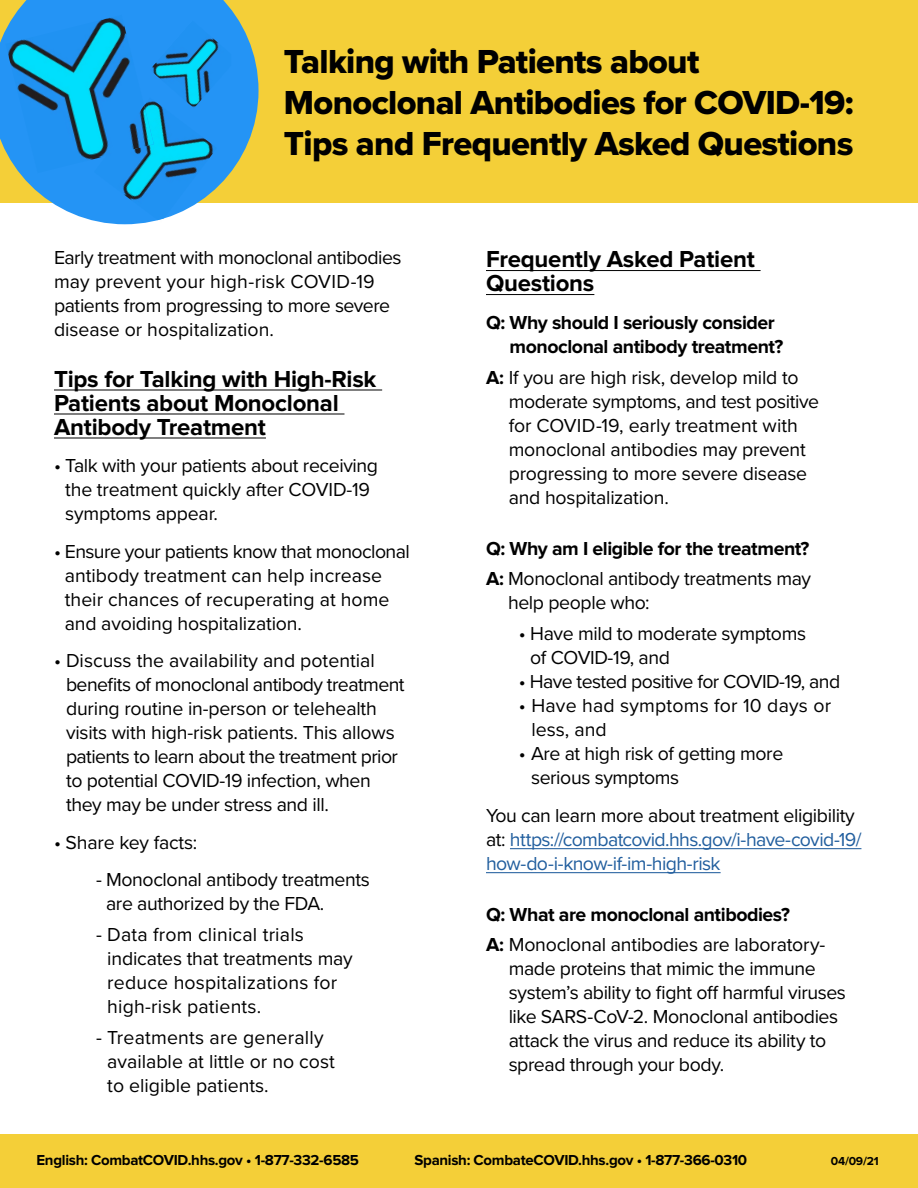
<style>
.page{position:relative;width:918px;height:1188px;background:#fff}
.page>*{position:absolute;margin:0;border:0;box-sizing:border-box;transform-origin:0 0}
.t1{font:34.5px/41.4px "Proxima Nova Extrabld";letter-spacing:-.02em;color:#000}
.t2{font:700 24px/24px "Proxima Nova";letter-spacing:-.01em;color:#000}
.t3{font:19.5px/24px "Proxima Nova";letter-spacing:-.015em;color:#000}
.t4{font:19.5px/24px "Proxima Nova";letter-spacing:.01em;color:#000}
.t5{font:700 19.5px/24px "Proxima Nova";letter-spacing:-.025em;color:#000}
.t6{font:19.5px/24px "Proxima Nova";letter-spacing:-.025em;color:#215e9e}
.t7{font:700 15px "Proxima Nova";letter-spacing:-.02em;color:#000}
.t8{font:700 12px "Proxima Nova";color:#000}
.s1{font-weight:700}
.s2{color:#000}
</style>
<div class="page">
<div style="left:0;top:1134px;width:918px;height:54px;background:#f4cf38"></div>
<div style="left:0;top:0;width:918px;height:202px;background:#f4cf38"></div>
<hr style="left:54px;top:390px;width:328px;height:1px;background:#000">
<hr style="left:54px;top:414px;width:290px;height:1px;background:#000">
<hr style="left:54px;top:438px;width:212px;height:1px;background:#000">
<hr style="left:486px;top:270px;width:275px;height:1px;background:#000">
<hr style="left:486px;top:294px;width:108px;height:1px;background:#000">
<hr style="left:510px;top:848px;width:351px;height:1px;background:#215e9e">
<hr style="left:486px;top:872px;width:235px;height:1px;background:#215e9e">
<svg style="left:0;top:0;width:259px;height:224px;fill:#2494f5"></svg>
<img style="left:5px;top:15px;width:139px;height:158px">
<svg style="left:158px;top:220px;width:6px;height:2px"></svg>
<img style="left:94px;top:98px;width:123px;height:122px">
<img style="left:106px;top:105px;width:48px;height:51px">
<img style="left:150px;top:21px;width:81px;height:87px">
<p class="t1" style="left:284px;top:40px;width:571px">Talking with Patients about<br>Monoclonal Antibodies for COVID-19:<br>Tips and Frequently Asked Questions</p>
<p class="t3" style="left:54px;top:244px;width:349px">Early treatment with monoclonal antibodies may prevent your high-risk COVID-19 patients from progressing to more severe disease or hospitalization.</p>
<p class="t2" style="left:54px;top:368px;width:324px">Tips for Talking with High-Risk<br>Patients about Monoclonal<br>Antibody Treatment</p>
<p class="t3" style="left:65px;top:453px;width:314px;text-indent:-11px">• Talk with your patients about receiving the treatment quickly after COVID-19 symptoms appear.</p>
<p class="t3" style="left:65px;top:538px;width:346px;text-indent:-11px">• Ensure your patients know that monoclonal antibody treatment can help increase their chances of recuperating at home and avoiding hospitalization.</p>
<p class="t3" style="left:66px;top:648px;width:340px;text-indent:-12px">• Discuss the availability and potential benefits of monoclonal antibody treatment during routine in-person or telehealth visits with high-risk patients. This allows patients to learn about the treatment prior to potential COVID-19 infection, when they may be under stress and ill.</p>
<p class="t3" style="left:54px;top:829px;width:145px">• Share key facts:</p>
<p class="t3" style="left:106px;top:867px;width:265px;text-indent:-10px">- Monoclonal antibody treatments are authorized by the FDA.</p>
<p class="t4" style="left:107px;top:922px;width:247px;text-indent:-11px">- Data from clinical trials indicates that treatments may reduce hospitalizations for high-risk patients.</p>
<p class="t3" style="left:107px;top:1024px;width:229px;text-indent:-11px">- Treatments are generally available at little or no cost to eligible patients.</p>
<p class="t2" style="left:486px;top:248px;width:270px">Frequently Asked Patient<br>Questions</p>
<p class="t5" style="left:510px;top:311px;width:275px;text-indent:-24px">Q: Why should I seriously consider monoclonal antibody treatment?</p>
<p class="t3" style="left:509px;top:364px;width:312px;text-indent:-23px"><span class="s1">A:</span> If you are high risk, develop mild to moderate symptoms, and test positive for COVID-19, early treatment with monoclonal antibodies may prevent progressing to more severe disease and hospitalization.</p>
<p class="t5" style="left:486px;top:537px;width:325px">Q: Why am I eligible for the treatment?</p>
<p class="t3" style="left:508px;top:566px;width:304px;text-indent:-22px"><span class="s1">A:</span> Monoclonal antibody treatments may help people who:</p>
<p class="t3" style="left:530px;top:621px;width:277px;text-indent:-11px">• Have mild to moderate symptoms of COVID-19, and</p>
<p class="t3" style="left:519px;top:669px;width:323px">• Have tested positive for COVID-19, and</p>
<p class="t4" style="left:531px;top:693px;width:301px;text-indent:-12px">• Have had symptoms for 10 days or less, and</p>
<p class="t3" style="left:531px;top:741px;width:254px;text-indent:-12px">• Are at high risk of getting more serious symptoms</p>
<p class="t6" style="left:486px;top:802px;width:377px"><span class="s2">You can learn more about treatment eligibility at:</span> https://combatcovid.hhs.gov/i-have-covid-19/ how-do-i-know-if-im-high-risk</p>
<p class="t5" style="left:486px;top:903px;width:305px">Q: What are monoclonal antibodies?</p>
<p class="t3" style="left:509px;top:932px;width:339px;text-indent:-23px"><span class="s1">A:</span> Monoclonal antibodies are laboratory&shy;made proteins that mimic the immune system’s ability to fight off harmful viruses like SARS-CoV-2. Monoclonal antibodies attack the virus and reduce its ability to spread through your body.</p>
<p class="t7" style="left:37px;top:1153px;width:324px">English: CombatCOVID.hhs.gov • 1-877-332-6585</p>
<p class="t7" style="left:415px;top:1153px;width:334px">Spanish: CombateCOVID.hhs.gov • 1-877-366-0310</p>
<p class="t8" style="left:831px;top:1155px;width:49px">04/09/21</p>
</div>
